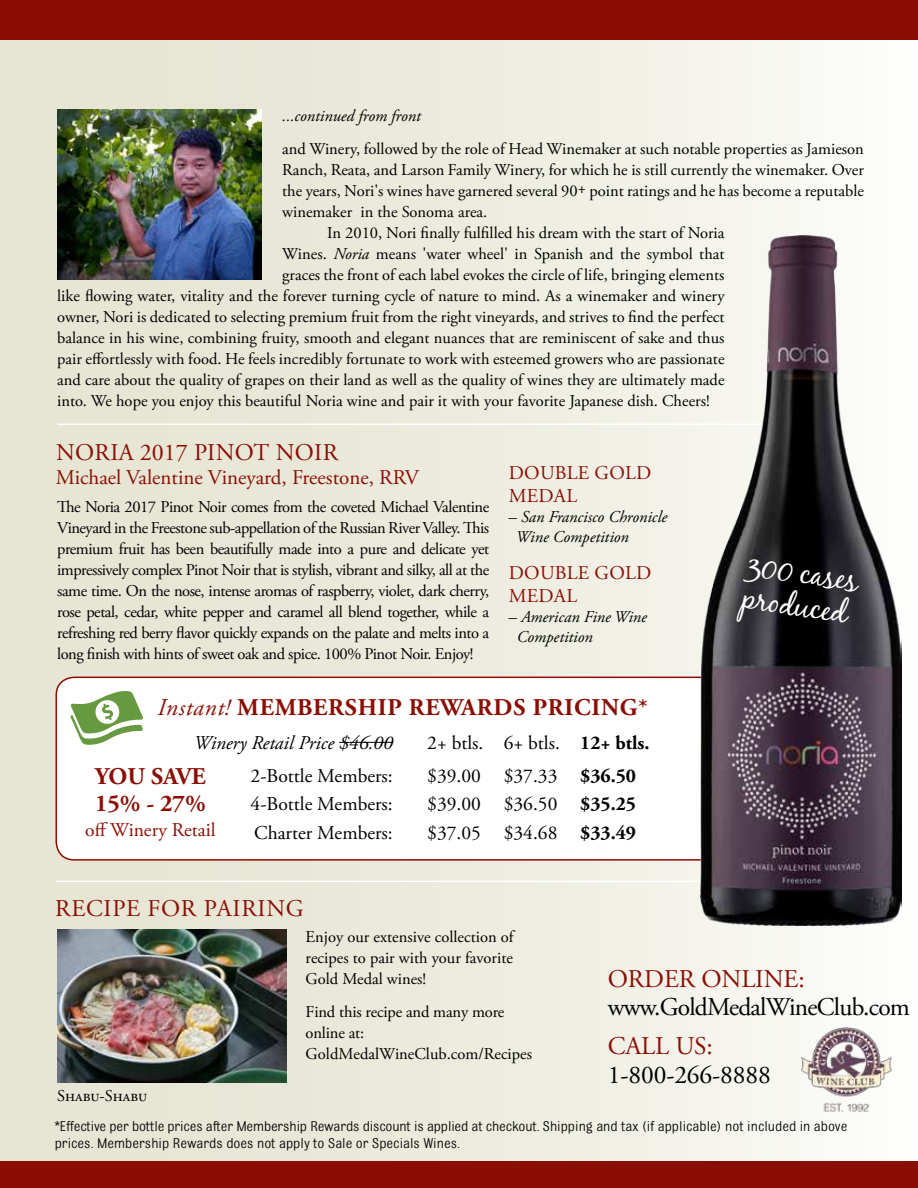
<style>
.page{position:relative;width:918px;height:1188px;background:#fff}
.page>*{position:absolute;margin:0;border:0;box-sizing:border-box;transform-origin:0 0}
.t1{font:31.5px/33px "Black Jack";color:#fff}
.t2{font:25.5px "Adobe Garamond Pro";letter-spacing:-.03em;color:#000}
.t3{font:25.5px "Adobe Garamond Pro";letter-spacing:-.005em;color:#8b0e04}
.t4{font:25.5px "Adobe Garamond Pro";letter-spacing:-.005em;color:#000}
.t5{font:24px "Adobe Garamond Pro";letter-spacing:.015em;color:#8b0e04}
.t6{font:700 24px "Adobe Garamond Pro";letter-spacing:.03em;color:#8b0e04}
.t7{font:700 24px/27px "Adobe Garamond Pro";color:#8b0e04}
.t8{font:21px "Adobe Garamond Pro";color:#8b0e04}
.t9{font:19.5px "Adobe Garamond Pro";color:#000}
.t10{font:19.5px/23.4px "Adobe Garamond Pro";letter-spacing:.015em;color:#8b0e04}
.t11{font:italic 19.5px "Adobe Garamond Pro";color:#000}
.t12{font:16.5px/21px "Adobe Garamond Pro";color:#000;text-align:justify}
.t13{font:italic 16.5px/19.8px "Adobe Garamond Pro";color:#000}
.t14{font:15px/16.5px "Bulldog";color:#000}
.s1{font-style:italic}
.s2{font-weight:400;font-style:italic}
.s3{font-weight:700}
</style>
<div class="page">
<div style="left:0;top:0;width:918px;height:1174px;background:linear-gradient(to right,#e2e0cb,#fbfaf7)"></div>
<div style="left:56px;top:677px;width:693px;height:183px;background:#fff;border-radius:18px"></div>
<div style="left:56px;top:677px;width:694px;height:184px;border:2px solid #8b0e04;border-radius:18px"></div>
<div style="left:0;top:1161px;width:918px;height:27px;background:#8b0e04"></div>
<hr style="left:57px;top:424px;width:715px;height:1px;background:#fff">
<hr style="left:56px;top:881px;width:808px;height:1px;background:#fff">
<svg style="left:71px;top:691px;width:72px;height:54px"></svg>
<hr style="left:339px;top:742px;width:54px;height:1px;background:#000">
<div style="left:0;top:0;width:918px;height:40px;background:#8b0e04"></div>
<img style="left:789px;top:1028px;width:118px;height:86px">
<img style="left:700px;top:236px;width:202px;height:689px">
<img style="left:57px;top:929px;width:229px;height:153px">
<img style="left:57px;top:109px;width:205px;height:171px">
<p class="t13" style="left:282px;top:106px;width:140px">...continued from front</p>
<p class="t12" style="left:282px;top:139px;width:583px">and Winery, followed by the role of Head Winemaker at such notable properties as Jamieson</p>
<p class="t12" style="left:282px;top:160px;width:583px">Ranch, Reata, and Larson Family Winery, for which he is still currently the winemaker. Over</p>
<p class="t12" style="left:282px;top:181px;width:583px">the years, Nori's wines have garnered several 90+ point ratings and he has become a reputable</p>
<p class="t12" style="left:282px;top:202px;width:207px">winemaker in the Sonoma area.</p>
<p class="t12" style="left:327px;top:223px;width:399px">In 2010, Nori finally fulfilled his dream with the start of Noria</p>
<p class="t12" style="left:282px;top:244px;width:444px">Wines. <span class="s1">Noria</span> means 'water wheel' in Spanish and the symbol that</p>
<p class="t12" style="left:282px;top:265px;width:444px">graces the front of each label evokes the circle of life, bringing elements</p>
<p class="t12" style="left:57px;top:286px;width:669px">like flowing water, vitality and the forever turning cycle of nature to mind. As a winemaker and winery</p>
<p class="t12" style="left:57px;top:307px;width:669px">owner, Nori is dedicated to selecting premium fruit from the right vineyards, and strives to find the perfect</p>
<p class="t12" style="left:57px;top:328px;width:669px">balance in his wine, combining fruity, smooth and elegant nuances that are reminiscent of sake and thus</p>
<p class="t12" style="left:57px;top:349px;width:669px">pair effortlessly with food. He feels incredibly fortunate to work with esteemed growers who are passionate</p>
<p class="t12" style="left:57px;top:370px;width:669px">and care about the quality of grapes on their land as well as the quality of wines they are ultimately made</p>
<p class="t12" style="left:57px;top:391px;width:654px">into. We hope you enjoy this beautiful Noria wine and pair it with your favorite Japanese dish. Cheers!</p>
<h3 class="t5" style="left:56px;top:438px;width:284px">NORIA 2017 PINOT NOIR</h3>
<p class="t8" style="left:56px;top:464px;width:365px">Michael Valentine Vineyard, Freestone, RRV</p>
<p class="t12" style="left:57px;top:496px;width:434px">The Noria 2017 Pinot Noir comes from the coveted Michael Valentine Vineyard in the Freestone sub-appellation of the Russian River Valley. This premium fruit has been beautifully made into a pure and delicate yet impressively complex Pinot Noir that is stylish, vibrant and silky, all at the same time. On the nose, intense aromas of raspberry, violet, dark cherry, rose petal, cedar, white pepper and caramel all blend together, while a refreshing red berry flavor quickly expands on the palate and melts into a long finish with hints of sweet oak and spice. 100% Pinot Noir. Enjoy!</p>
<p class="t10" style="left:509px;top:462px;width:144px">DOUBLE GOLD<br>MEDAL</p>
<p class="t13" style="left:516px;top:508px;width:153px;text-indent:-7px">– San Francisco Chronicle<br>Wine Competition</p>
<p class="t10" style="left:509px;top:562px;width:144px">DOUBLE GOLD<br>MEDAL</p>
<p class="t13" style="left:517px;top:607px;width:132px;text-indent:-8px">– American Fine Wine<br>Competition</p>
<h3 class="t6" style="left:158px;top:693px;width:492px"><span class="s2">Instant!</span> MEMBERSHIP REWARDS PRICING*</h3>
<p class="t11" style="left:194px;top:731px;width:201px">Winery Retail Price $46.00</p>
<p class="t9" style="left:427px;top:731px;width:224px">2+ btls. 6+ btls. <span class="s3">12+ btls.</span></p>
<p class="t9" style="left:251px;top:764px;width:144px">2-Bottle Members:</p>
<p class="t9" style="left:427px;top:764px;width:210px">$39.00 $37.33 <span class="s3">$36.50</span></p>
<p class="t9" style="left:251px;top:792px;width:144px">4-Bottle Members:</p>
<p class="t9" style="left:427px;top:792px;width:210px">$39.00 $36.50 <span class="s3">$35.25</span></p>
<p class="t9" style="left:254px;top:821px;width:140px">Charter Members:</p>
<p class="t9" style="left:427px;top:821px;width:210px">$37.05 $34.68 <span class="s3">$33.49</span></p>
<h3 class="t7" style="left:95px;top:763px;width:112px">YOU SAVE<br>15% - 27%</h3>
<p class="t10" style="left:85px;top:819px;width:132px">off Winery Retail</p>
<h3 class="t5" style="left:55px;top:894px;width:250px">RECIPE FOR PAIRING</h3>
<h1 class="t1" style="left:750px;top:548px;width:114px;rotate:8deg">300 cases produced</h1>
<p class="t12" style="left:306px;top:926px;width:210px">Enjoy our extensive collection of recipes to pair with your favorite Gold Medal wines!</p>
<p class="t12" style="left:306px;top:1001px;width:228px;text-align:left">Find this recipe and many more online at:<br>GoldMedalWineClub.com/Recipes</p>
<h2 class="t3" style="left:608px;top:963px;width:198px">ORDER ONLINE:</h2>
<h2 class="t2" style="left:608px;top:992px;width:304px">www.GoldMedalWineClub.com</h2>
<h2 class="t3" style="left:608px;top:1031px;width:107px">CALL US:</h2>
<h2 class="t4" style="left:608px;top:1059px;width:165px">1-800-266-8888</h2>
<p class="t14" style="left:55px;top:1118px;width:794px">*Effective per bottle prices after Membership Rewards discount is applied at checkout. Shipping and tax (if applicable) not included in above prices. Membership Rewards does not apply to Sale or Specials Wines.</p>
<p class="t12" style="left:57px;top:1086px;width:92px">Shabu-Shabu</p>
</div>
